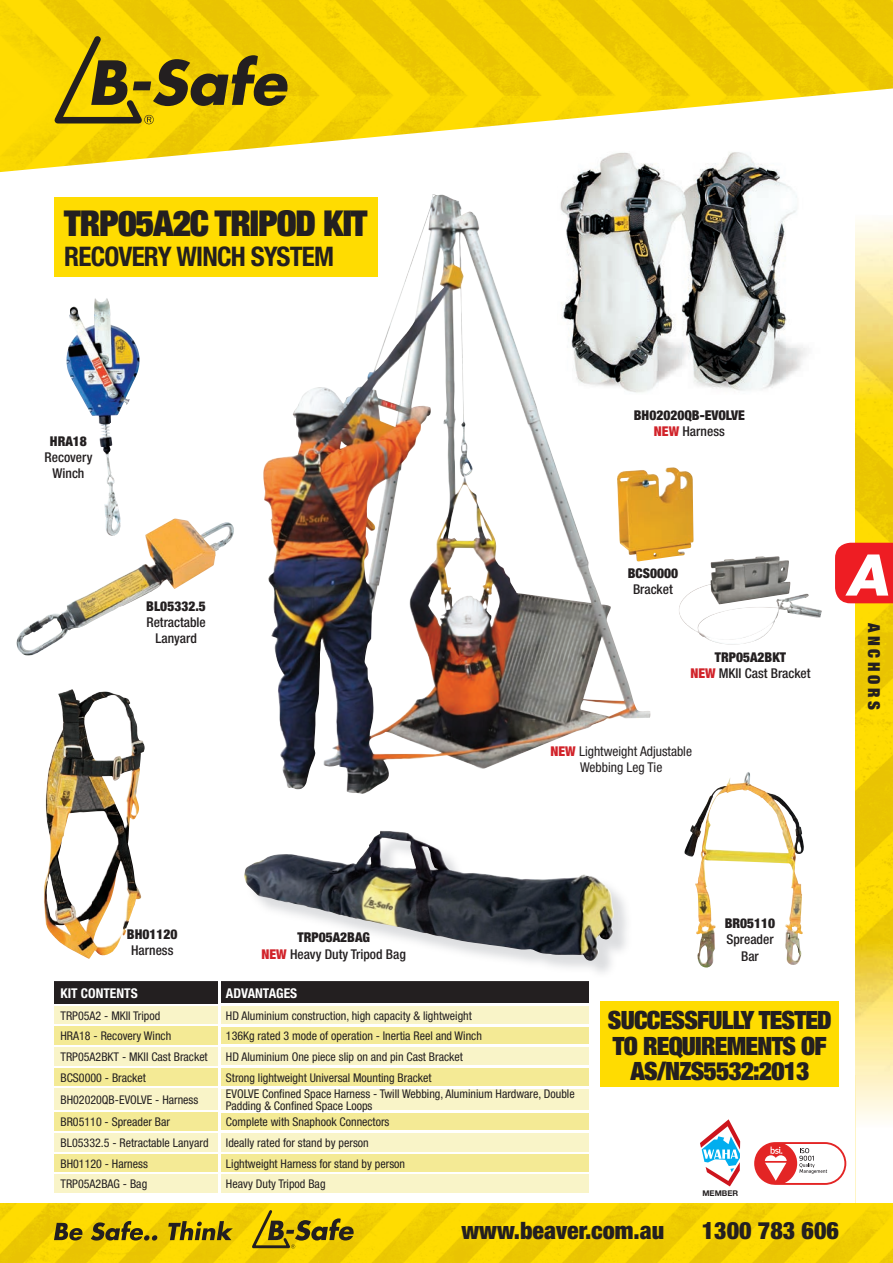
<style>
.page{position:relative;width:893px;height:1263px;background:#fff}
.page>*{position:absolute;margin:0;border:0;box-sizing:border-box;transform-origin:0 0}
.t1{font:italic 700 54.45px "Futura Std";color:#fff}
.t2{font:900 expanded 35.7px "Helvetica Neue";letter-spacing:-.03em;color:#231f20}
.t3{font:700 condensed 27px "Helvetica Neue";letter-spacing:-.03em;color:#231f20}
.t4{font:900 expanded 25.2px/25.2px "Helvetica Neue";letter-spacing:-.03em;color:#231f20;text-align:center}
.t5{font:900 condensed 24px "Helvetica Neue";color:#231f20}
.t6{font:900 expanded 16.5px "Helvetica Neue";letter-spacing:.22em;color:#231f20}
.t7{font:500 condensed 13.5px/16.2px "Helvetica Neue";color:#231f20;text-align:center}
.t8{font:900 condensed 13.5px/16.2px "Helvetica Neue";color:#231f20;text-align:center}
.t9{font:condensed 13.5px/16.2px "Helvetica Neue";color:#231f20;text-align:center}
.t10{font:700 condensed 13.5px "Helvetica Neue";color:#fff}
.t11{font:condensed 12px/12.5px "Helvetica Neue";color:#231f20}
.t12{font:700 7.95px "Helvetica Neue";color:#231f20}
.s1{color:#d1232a}
.s2{font-weight:500}
.s3{font-weight:900}
.s4{font-weight:900;color:#d1232a}
</style>
<div class="page">
<img style="left:856px;top:427px;width:37px;height:489px">
<svg style="left:855px;top:220px;width:38px;height:207px;background:#f8e37a"></svg>
<div style="left:835px;top:543px;width:58px;height:60px;background:#ee1d23"></div>
<img style="left:0;top:1203px;width:893px;height:60px">
<svg style="left:54px;top:1223px;width:28px;height:17px"></svg>
<svg style="left:91px;top:1221px;width:66px;height:19px"></svg>
<svg style="left:168px;top:1221px;width:65px;height:19px"></svg>
<svg style="left:252px;top:1210px;width:102px;height:39px;background:#bba009"></svg>
<svg style="left:754px;top:916px;width:139px;height:327px"></svg>
<svg style="left:700px;top:1119px;width:40px;height:67px"></svg>
<img style="left:0;top:0;width:893px;height:172px">
<svg style="left:54px;top:36px;width:234px;height:89px;background:#bba109"></svg>
<img style="left:557px;top:142px;width:265px;height:249px">
<img style="left:260px;top:194px;width:391px;height:600px">
<div style="left:54px;top:197px;width:324px;height:79px;background:#ffdc01"></div>
<img style="left:16px;top:518px;width:159px;height:138px">
<img style="left:684px;top:775px;width:62px;height:82px">
<img style="left:44px;top:691px;width:101px;height:268px">
<img style="left:617px;top:467px;width:77px;height:95px">
<img style="left:66px;top:298px;width:43px;height:206px">
<div style="left:54px;top:1174px;width:535px;height:19px;background:#f9f4c8"></div>
<svg style="left:54px;top:1088px;width:535px;height:84px;background:#f6efb3"></svg>
<hr style="left:54px;top:1110px;width:164px;height:2px;background:#fff">
<hr style="left:54px;top:1131px;width:164px;height:2px;background:#fff">
<svg style="left:54px;top:981px;width:535px;height:105px;background:#cac499"></svg>
<hr style="left:218px;top:1088px;width:2px;height:22px;background:#fff">
<hr style="left:218px;top:1110px;width:373px;height:2px;background:#fff">
<hr style="left:218px;top:1131px;width:373px;height:2px;background:#fff">
<svg style="left:218px;top:1112px;width:2px;height:40px"></svg>
<hr style="left:218px;top:1173px;width:2px;height:20px;background:#fff">
<hr style="left:54px;top:1152px;width:165px;height:1px;background:#fff">
<hr style="left:219px;top:1152px;width:370px;height:1px;background:#fff">
<hr style="left:218px;top:1153px;width:2px;height:20px;background:#fff">
<div style="left:601px;top:1002px;width:238px;height:85px;background:#ffdc01"></div>
<img style="left:380px;top:833px;width:247px;height:140px">
<img style="left:244px;top:834px;width:356px;height:127px">
<img style="left:679px;top:556px;width:143px;height:89px">
<h2 class="t2" style="left:64px;top:201px;width:305px">TRP05A2C TRIPOD KIT</h2>
<h3 class="t3" style="left:64px;top:240px;width:271px">RECOVERY WINCH SYSTEM</h3>
<p class="t8" style="left:50px;top:433px;width:39px">HRA18</p>
<p class="t7" style="left:45px;top:449px;width:49px">Recovery<br>Winch</p>
<p class="t8" style="left:146px;top:597px;width:61px">BL05332.5</p>
<p class="t7" style="left:146px;top:614px;width:61px">Retractable<br>Lanyard</p>
<p class="t8" style="left:634px;top:407px;width:113px">BH02020QB-EVOLVE<br><span class="s1">NEW</span> <span class="s2">Harness</span></p>
<p class="t8" style="left:628px;top:565px;width:52px">BCS0000</p>
<p class="t7" style="left:633px;top:581px;width:41px">Bracket</p>
<p class="t7" style="left:690px;top:649px;width:122px"><span class="s3">TRP05A2BKT<br></span><span class="s4">NEW</span> MKII Cast Bracket</p>
<p class="t9" style="left:550px;top:743px;width:143px"><span class="s4">NEW</span> Lightweight Adjustable<br>Webbing Leg Tie</p>
<h1 class="t1" style="left:845px;top:539px;width:44px">A</h1>
<h3 class="t6" style="left:884px;top:623px;width:88px;rotate:90deg">ANCHORS</h3>
<p class="t8" style="left:127px;top:926px;width:52px">BH01120</p>
<p class="t7" style="left:131px;top:942px;width:44px">Harness</p>
<p class="t7" style="left:262px;top:929px;width:146px"><span class="s3">TRP05A2BAG<br></span><span class="s4">NEW</span> Heavy Duty Tripod Bag</p>
<p class="t10" style="left:61px;top:985px;width:79px">KIT CONTENTS</p>
<p class="t10" style="left:226px;top:985px;width:73px">ADVANTAGES</p>
<p class="t11" style="left:61px;top:1009px;width:101px">TRP05A2 - MKII Tripod</p>
<p class="t11" style="left:226px;top:1009px;width:248px">HD Aluminium construction, high capacity &amp; lightweight</p>
<p class="t11" style="left:61px;top:1030px;width:112px">HRA18 - Recovery Winch</p>
<p class="t11" style="left:226px;top:1030px;width:258px">136Kg rated 3 mode of operation - Inertia Reel and Winch</p>
<p class="t11" style="left:61px;top:1050px;width:149px">TRP05A2BKT - MKII Cast Bracket</p>
<p class="t11" style="left:226px;top:1050px;width:239px">HD Aluminium One piece slip on and pin Cast Bracket</p>
<p class="t11" style="left:61px;top:1071px;width:87px">BCS0000 - Bracket</p>
<p class="t11" style="left:226px;top:1071px;width:207px">Strong lightweight Universal Mounting Bracket</p>
<p class="t11" style="left:61px;top:1093px;width:139px">BH02020QB-EVOLVE - Harness</p>
<p class="t11" style="left:226px;top:1087px;width:350px">EVOLVE Confined Space Harness - Twill Webbing, Aluminium Hardware, Double<br>Padding &amp; Confined Space Loops</p>
<p class="t11" style="left:61px;top:1116px;width:111px">BR05110 - Spreader Bar</p>
<p class="t11" style="left:226px;top:1116px;width:165px">Complete with Snaphook Connectors</p>
<p class="t11" style="left:61px;top:1136px;width:150px">BL05332.5 - Retractable Lanyard</p>
<p class="t11" style="left:226px;top:1136px;width:144px">Ideally rated for stand by person</p>
<p class="t11" style="left:61px;top:1157px;width:89px">BH01120 - Harness</p>
<p class="t11" style="left:226px;top:1157px;width:181px">Lightweight Harness for stand by person</p>
<p class="t11" style="left:61px;top:1178px;width:88px">TRP05A2BAG - Bag</p>
<p class="t11" style="left:226px;top:1178px;width:101px">Heavy Duty Tripod Bag</p>
<p class="t8" style="left:725px;top:915px;width:52px">BR05110</p>
<p class="t7" style="left:726px;top:931px;width:49px">Spreader<br>Bar</p>
<h3 class="t4" style="left:608px;top:1007px;width:225px">SUCCESSFULLY TESTED<br>TO REQUIREMENTS OF<br>AS/NZS5532:2013</h3>
<p class="t12" style="left:702px;top:1188px;width:37px">MEMBER</p>
<h3 class="t5" style="left:461px;top:1216px;width:204px">www.beaver.com.au</h3>
<h3 class="t5" style="left:702px;top:1216px;width:139px">1300 783 606</h3>
</div>
